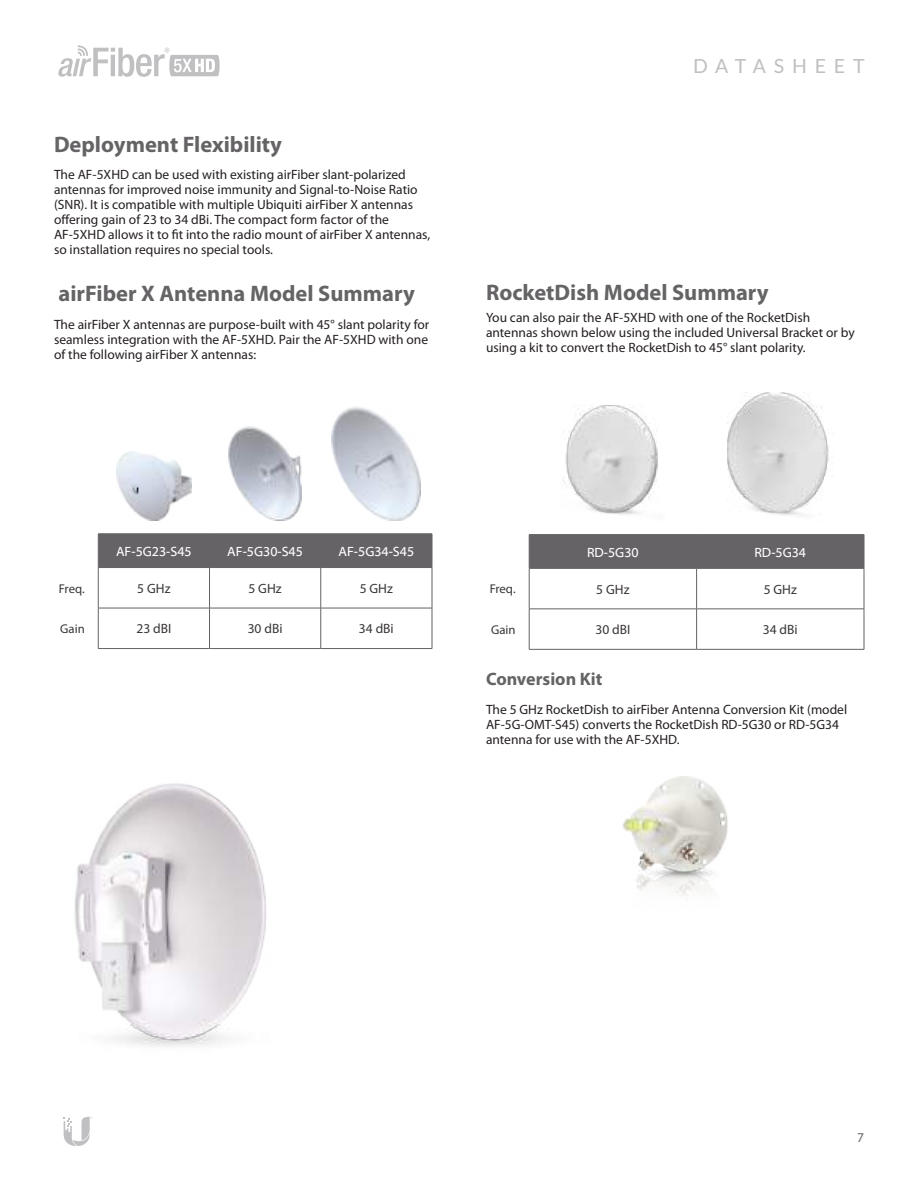
<style>
.page{position:relative;width:918px;height:1188px;background:#fff}
.page>*{position:absolute;margin:0;border:0;box-sizing:border-box;transform-origin:0 0}
.t1{font:700 22.5px "Myriad Pro";color:#656365}
.t2{font:19.5px "Lato";letter-spacing:.4em;color:#c0bfc1}
.t3{font:700 18px "Myriad Pro";color:#656365}
.t4{font:13.5px/15px "Myriad Pro";color:#241f1f}
.t5{font:13.5px "Myriad Web Pro";color:#fff}
.t6{font:13.5px "Myriad Pro";color:#393535}
.t7{font:13.5px "Myriad Pro";color:#656365}
.t8{font:12.75px "Myriad Pro";color:#393535}
</style>
<div class="page">
<svg style="left:58px;top:45px;width:162px;height:32px"></svg>
<svg style="left:64px;top:1117px;width:29px;height:29px"></svg>
<div style="left:99px;top:535px;width:333px;height:32px;background:#656365"></div>
<hr style="left:98px;top:568px;width:1px;height:40px;background:#656365">
<hr style="left:209px;top:568px;width:1px;height:40px;background:#656365">
<hr style="left:321px;top:568px;width:1px;height:40px;background:#656365">
<hr style="left:432px;top:568px;width:1px;height:40px;background:#656365">
<hr style="left:98px;top:608px;width:112px;height:1px;background:#656365">
<hr style="left:98px;top:608px;width:1px;height:40px;background:#656365">
<hr style="left:210px;top:608px;width:111px;height:1px;background:#656365">
<hr style="left:209px;top:608px;width:1px;height:40px;background:#656365">
<hr style="left:321px;top:608px;width:111px;height:1px;background:#656365">
<hr style="left:321px;top:608px;width:1px;height:40px;background:#656365">
<hr style="left:432px;top:608px;width:1px;height:40px;background:#656365">
<hr style="left:98px;top:648px;width:112px;height:1px;background:#656365">
<hr style="left:210px;top:648px;width:111px;height:1px;background:#656365">
<hr style="left:321px;top:648px;width:111px;height:1px;background:#656365">
<hr style="left:98px;top:534px;width:112px;height:1px;background:#656365">
<hr style="left:210px;top:534px;width:111px;height:1px;background:#656365">
<hr style="left:321px;top:534px;width:111px;height:1px;background:#656365">
<hr style="left:98px;top:534px;width:1px;height:33px;background:#656365">
<hr style="left:209px;top:534px;width:1px;height:33px;background:#656365">
<hr style="left:321px;top:534px;width:1px;height:33px;background:#656365">
<hr style="left:432px;top:534px;width:1px;height:33px;background:#656365">
<hr style="left:98px;top:567px;width:112px;height:1px;background:#656365">
<hr style="left:210px;top:567px;width:111px;height:1px;background:#656365">
<hr style="left:321px;top:567px;width:111px;height:1px;background:#656365">
<img style="left:116px;top:451px;width:76px;height:69px">
<img style="left:229px;top:427px;width:72px;height:93px">
<img style="left:332px;top:407px;width:89px;height:113px">
<div style="left:530px;top:535px;width:334px;height:33px;background:#656365"></div>
<hr style="left:529px;top:569px;width:1px;height:40px;background:#656365">
<hr style="left:696px;top:569px;width:1px;height:40px;background:#656365">
<hr style="left:864px;top:569px;width:1px;height:40px;background:#656365">
<hr style="left:529px;top:609px;width:168px;height:1px;background:#656365">
<hr style="left:529px;top:609px;width:1px;height:40px;background:#656365">
<hr style="left:697px;top:609px;width:167px;height:1px;background:#656365">
<hr style="left:696px;top:609px;width:1px;height:40px;background:#656365">
<hr style="left:864px;top:609px;width:1px;height:40px;background:#656365">
<hr style="left:529px;top:649px;width:168px;height:1px;background:#656365">
<hr style="left:697px;top:649px;width:167px;height:1px;background:#656365">
<hr style="left:529px;top:534px;width:168px;height:1px;background:#656365">
<hr style="left:697px;top:534px;width:167px;height:1px;background:#656365">
<hr style="left:529px;top:535px;width:1px;height:33px;background:#656365">
<hr style="left:696px;top:535px;width:1px;height:33px;background:#656365">
<hr style="left:864px;top:535px;width:1px;height:33px;background:#656365">
<hr style="left:529px;top:568px;width:168px;height:1px;background:#656365">
<hr style="left:697px;top:568px;width:167px;height:1px;background:#656365">
<img style="left:563px;top:405px;width:95px;height:110px">
<img style="left:727px;top:392px;width:102px;height:124px">
<img style="left:622px;top:777px;width:106px;height:119px">
<img style="left:74px;top:783px;width:193px;height:264px">
<h1 class="t1" style="left:54px;top:130px;width:230px">Deployment Flexibility</h1>
<p class="t4" style="left:54px;top:166px;width:378px">The AF‑5XHD can be used with existing airFiber slant-polarized antennas for improved noise immunity and Signal‑to‑Noise Ratio (SNR). It is compatible with multiple Ubiquiti airFiber X antennas offering gain of 23 to 34 dBi. The compact form factor of the AF‑5XHD allows it to fit into the radio mount of airFiber X antennas, so installation requires no special tools.</p>
<h1 class="t1" style="left:59px;top:279px;width:358px">airFiber X Antenna Model Summary</h1>
<p class="t4" style="left:54px;top:317px;width:377px;text-align:justify">The airFiber X antennas are purpose-built with 45° slant polarity for seamless integration with the AF‑5XHD. Pair the AF‑5XHD with one of the following airFiber X antennas:</p>
<h2 class="t2" style="left:693px;top:52px;width:173px">DATASHEET</h2>
<h1 class="t1" style="left:486px;top:278px;width:284px">RocketDish Model Summary</h1>
<p class="t4" style="left:486px;top:310px;width:370px">You can also pair the AF‑5XHD with one of the RocketDish antennas shown below using the included Universal Bracket or by using a kit to convert the RocketDish to 45° slant polarity.</p>
<p class="t5" style="left:116px;top:544px;width:77px">AF-5G23-S45</p>
<p class="t5" style="left:227px;top:544px;width:77px">AF-5G30-S45</p>
<p class="t5" style="left:339px;top:544px;width:77px">AF-5G34-S45</p>
<p class="t8" style="left:59px;top:580px;width:28px">Freq.</p>
<p class="t6" style="left:137px;top:580px;width:35px">5 GHz</p>
<p class="t6" style="left:249px;top:580px;width:35px">5 GHz</p>
<p class="t6" style="left:360px;top:580px;width:35px">5 GHz</p>
<p class="t8" style="left:60px;top:621px;width:26px">Gain</p>
<p class="t6" style="left:136px;top:621px;width:36px">23 dBI</p>
<p class="t6" style="left:248px;top:621px;width:36px">30 dBi</p>
<p class="t6" style="left:359px;top:621px;width:36px">34 dBi</p>
<p class="t5" style="left:587px;top:545px;width:53px">RD-5G30</p>
<p class="t5" style="left:754px;top:545px;width:53px">RD-5G34</p>
<p class="t8" style="left:490px;top:581px;width:28px">Freq.</p>
<p class="t6" style="left:596px;top:581px;width:35px">5 GHz</p>
<p class="t6" style="left:764px;top:581px;width:35px">5 GHz</p>
<p class="t8" style="left:491px;top:622px;width:26px">Gain</p>
<p class="t6" style="left:595px;top:621px;width:36px">30 dBI</p>
<p class="t6" style="left:763px;top:621px;width:36px">34 dBi</p>
<h3 class="t3" style="left:486px;top:668px;width:118px">Conversion Kit</h3>
<p class="t4" style="left:486px;top:702px;width:363px">The 5 GHz RocketDish to airFiber Antenna Conversion Kit (model<br>AF‑5G‑OMT‑S45) converts the RocketDish RD‑5G30 or RD‑5G34 antenna for use with the AF‑5XHD.</p>
<p class="t7" style="left:857px;top:1129px;width:8px">7</p>
</div>
